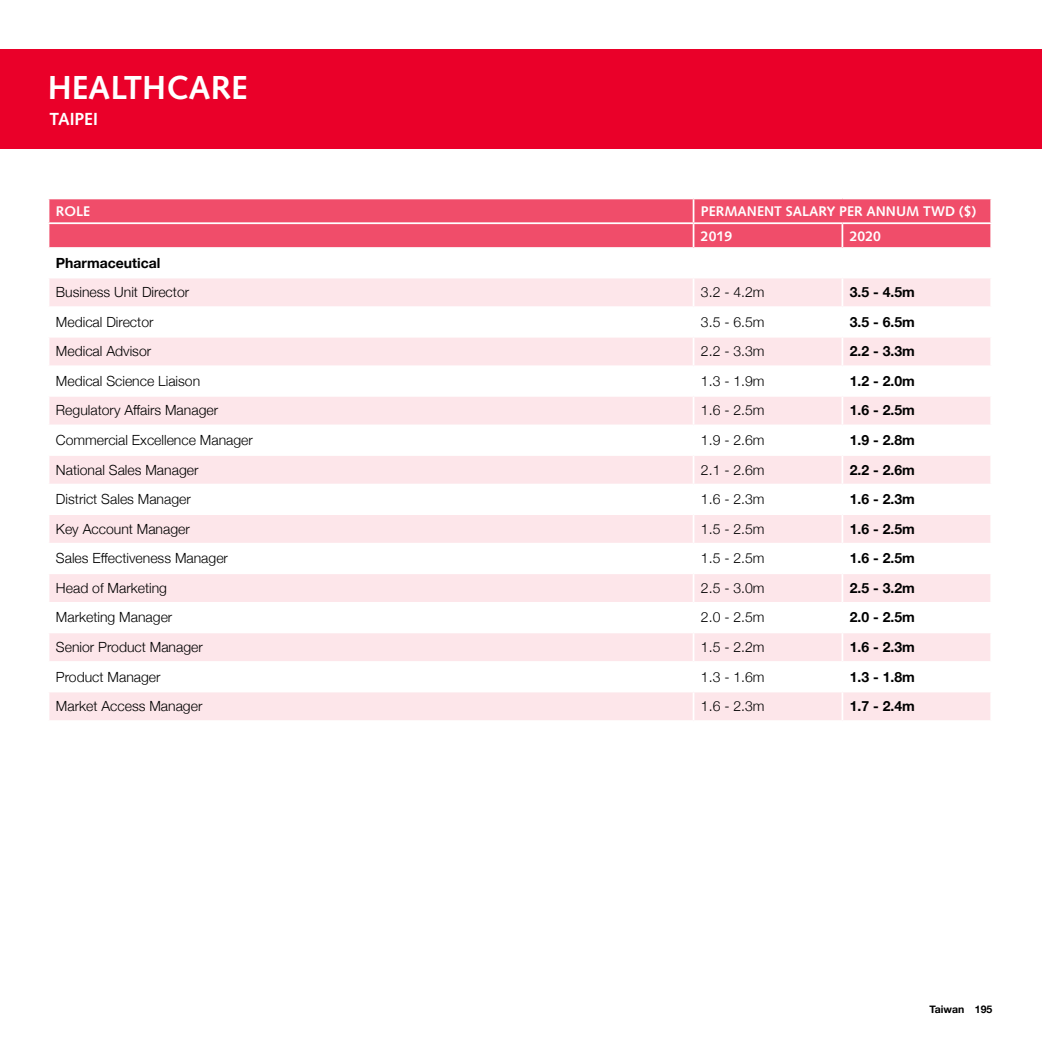
<style>
.page{position:relative;width:1042px;height:1042px;background:#fff}
.page>*{position:absolute;margin:0;border:0;box-sizing:border-box;transform-origin:0 0}
.t1{font:700 33.25px "Syntax";color:#fff}
.t2{font:700 17.5px "Syntax";color:#fff}
.t3{font:300 14px "Helvetica Neue";color:#000}
.t4{font:700 14px "Helvetica Neue";color:#000}
.t5{font:700 14px "Syntax";color:#fff}
.t6{font:700 10.5px "Helvetica Neue";color:#000}
</style>
<div class="page">
<div style="left:0;top:50px;width:1042px;height:99px;background:#ea0029"></div>
<div style="left:49px;top:199px;width:941px;height:48px;background:#f04d6a"></div>
<svg style="left:49px;top:278px;width:941px;height:442px;fill:#fde6ea"></svg>
<hr style="left:48px;top:222px;width:645px;height:2px;background:#fff">
<hr style="left:693px;top:222px;width:149px;height:2px;background:#fff">
<hr style="left:842px;top:222px;width:150px;height:2px;background:#fff">
<hr style="left:841px;top:224px;width:2px;height:23px;background:#fff">
<hr style="left:841px;top:278px;width:2px;height:28px;background:#fff">
<hr style="left:48px;top:306px;width:645px;height:2px;background:#fff">
<hr style="left:693px;top:306px;width:149px;height:2px;background:#fff">
<hr style="left:842px;top:306px;width:150px;height:2px;background:#fff">
<hr style="left:841px;top:308px;width:2px;height:28px;background:#fff">
<hr style="left:48px;top:336px;width:645px;height:2px;background:#fff">
<hr style="left:693px;top:336px;width:149px;height:2px;background:#fff">
<hr style="left:842px;top:336px;width:150px;height:2px;background:#fff">
<hr style="left:841px;top:338px;width:2px;height:27px;background:#fff">
<hr style="left:48px;top:365px;width:645px;height:2px;background:#fff">
<hr style="left:693px;top:365px;width:149px;height:2px;background:#fff">
<hr style="left:842px;top:365px;width:150px;height:2px;background:#fff">
<hr style="left:841px;top:367px;width:2px;height:28px;background:#fff">
<hr style="left:48px;top:395px;width:645px;height:2px;background:#fff">
<hr style="left:693px;top:395px;width:149px;height:2px;background:#fff">
<hr style="left:842px;top:395px;width:150px;height:2px;background:#fff">
<hr style="left:841px;top:397px;width:2px;height:27px;background:#fff">
<hr style="left:48px;top:424px;width:645px;height:2px;background:#fff">
<hr style="left:693px;top:424px;width:149px;height:2px;background:#fff">
<hr style="left:842px;top:424px;width:150px;height:2px;background:#fff">
<hr style="left:841px;top:426px;width:2px;height:28px;background:#fff">
<hr style="left:48px;top:454px;width:645px;height:2px;background:#fff">
<hr style="left:693px;top:454px;width:149px;height:2px;background:#fff">
<hr style="left:842px;top:454px;width:150px;height:2px;background:#fff">
<hr style="left:841px;top:456px;width:2px;height:28px;background:#fff">
<hr style="left:48px;top:484px;width:645px;height:1px;background:#fff">
<hr style="left:693px;top:484px;width:149px;height:1px;background:#fff">
<hr style="left:842px;top:484px;width:150px;height:1px;background:#fff">
<hr style="left:841px;top:485px;width:2px;height:28px;background:#fff">
<hr style="left:48px;top:513px;width:645px;height:2px;background:#fff">
<hr style="left:693px;top:513px;width:149px;height:2px;background:#fff">
<hr style="left:842px;top:513px;width:150px;height:2px;background:#fff">
<hr style="left:841px;top:515px;width:2px;height:28px;background:#fff">
<hr style="left:48px;top:543px;width:645px;height:1px;background:#fff">
<hr style="left:693px;top:543px;width:149px;height:1px;background:#fff">
<hr style="left:842px;top:543px;width:150px;height:1px;background:#fff">
<hr style="left:841px;top:544px;width:2px;height:28px;background:#fff">
<hr style="left:48px;top:572px;width:645px;height:2px;background:#fff">
<hr style="left:693px;top:572px;width:149px;height:2px;background:#fff">
<hr style="left:842px;top:572px;width:150px;height:2px;background:#fff">
<hr style="left:841px;top:574px;width:2px;height:28px;background:#fff">
<hr style="left:48px;top:602px;width:645px;height:2px;background:#fff">
<hr style="left:693px;top:602px;width:149px;height:2px;background:#fff">
<hr style="left:842px;top:602px;width:150px;height:2px;background:#fff">
<hr style="left:841px;top:604px;width:2px;height:27px;background:#fff">
<hr style="left:48px;top:631px;width:645px;height:2px;background:#fff">
<hr style="left:693px;top:631px;width:149px;height:2px;background:#fff">
<hr style="left:842px;top:631px;width:150px;height:2px;background:#fff">
<hr style="left:841px;top:633px;width:2px;height:28px;background:#fff">
<hr style="left:48px;top:661px;width:645px;height:2px;background:#fff">
<hr style="left:693px;top:661px;width:149px;height:2px;background:#fff">
<hr style="left:842px;top:661px;width:150px;height:2px;background:#fff">
<hr style="left:841px;top:663px;width:2px;height:28px;background:#fff">
<hr style="left:48px;top:691px;width:645px;height:1px;background:#fff">
<hr style="left:693px;top:691px;width:149px;height:1px;background:#fff">
<svg style="left:693px;top:199px;width:1px;height:521px"></svg>
<hr style="left:842px;top:691px;width:150px;height:1px;background:#fff">
<hr style="left:841px;top:692px;width:2px;height:28px;background:#fff">
<h1 class="t1" style="left:48px;top:68px;width:201px">HEALTHCARE</h1>
<p class="t2" style="left:50px;top:109px;width:50px">TAIPEI</p>
<p class="t5" style="left:56px;top:203px;width:28px">ROLE</p>
<p class="t5" style="left:701px;top:203px;width:102px">PERMANENT SALAR</p>
<p class="t5" style="left:827px;top:203px;width:21px">Y PER</p>
<p class="t5" style="left:866px;top:203px;width:111px">ANNUM TWD ($)</p>
<p class="t5" style="left:701px;top:228px;width:33px">2019</p>
<p class="t5" style="left:850px;top:228px;width:33px">2020</p>
<p class="t4" style="left:56px;top:252px;width:106px">Pharmaceutical</p>
<p class="t3" style="left:56px;top:281px;width:135px">Business Unit Director</p>
<p class="t3" style="left:701px;top:281px;width:65px">3.2 - 4.2m</p>
<p class="t4" style="left:850px;top:281px;width:67px">3.5 - 4.5m</p>
<p class="t3" style="left:56px;top:310px;width:99px">Medical Director</p>
<p class="t3" style="left:701px;top:310px;width:65px">3.5 - 6.5m</p>
<p class="t4" style="left:850px;top:311px;width:67px">3.5 - 6.5m</p>
<p class="t3" style="left:56px;top:340px;width:97px">Medical Advisor</p>
<p class="t3" style="left:701px;top:340px;width:65px">2.2 - 3.3m</p>
<p class="t4" style="left:850px;top:340px;width:67px">2.2 - 3.3m</p>
<p class="t3" style="left:56px;top:370px;width:146px">Medical Science Liaison</p>
<p class="t3" style="left:701px;top:370px;width:65px">1.3 - 1.9m</p>
<p class="t4" style="left:850px;top:370px;width:67px">1.2 - 2.0m</p>
<p class="t3" style="left:56px;top:399px;width:164px">Regulatory Affairs Manager</p>
<p class="t3" style="left:701px;top:399px;width:65px">1.6 - 2.5m</p>
<p class="t4" style="left:850px;top:399px;width:67px">1.6 - 2.5m</p>
<p class="t3" style="left:56px;top:429px;width:198px">Commercial Excellence Manager</p>
<p class="t3" style="left:701px;top:429px;width:65px">1.9 - 2.6m</p>
<p class="t4" style="left:850px;top:429px;width:67px">1.9 - 2.8m</p>
<p class="t3" style="left:56px;top:458px;width:144px">National Sales Manager</p>
<p class="t3" style="left:701px;top:458px;width:65px">2.1 - 2.6m</p>
<p class="t4" style="left:850px;top:458px;width:67px">2.2 - 2.6m</p>
<p class="t3" style="left:56px;top:488px;width:136px">District Sales Manager</p>
<p class="t3" style="left:701px;top:488px;width:65px">1.6 - 2.3m</p>
<p class="t4" style="left:850px;top:488px;width:67px">1.6 - 2.3m</p>
<p class="t3" style="left:56px;top:517px;width:135px">Key Account Manager</p>
<p class="t3" style="left:701px;top:517px;width:65px">1.5 - 2.5m</p>
<p class="t4" style="left:850px;top:518px;width:67px">1.6 - 2.5m</p>
<p class="t3" style="left:56px;top:547px;width:174px">Sales Effectiveness Manager</p>
<p class="t3" style="left:701px;top:547px;width:65px">1.5 - 2.5m</p>
<p class="t4" style="left:850px;top:547px;width:67px">1.6 - 2.5m</p>
<p class="t3" style="left:56px;top:576px;width:113px">Head of Marketing</p>
<p class="t3" style="left:701px;top:576px;width:65px">2.5 - 3.0m</p>
<p class="t4" style="left:850px;top:577px;width:67px">2.5 - 3.2m</p>
<p class="t3" style="left:56px;top:606px;width:118px">Marketing Manager</p>
<p class="t3" style="left:701px;top:606px;width:65px">2.0 - 2.5m</p>
<p class="t4" style="left:850px;top:606px;width:67px">2.0 - 2.5m</p>
<p class="t3" style="left:56px;top:636px;width:148px">Senior Product Manager</p>
<p class="t3" style="left:701px;top:636px;width:65px">1.5 - 2.2m</p>
<p class="t4" style="left:850px;top:636px;width:67px">1.6 - 2.3m</p>
<p class="t3" style="left:56px;top:665px;width:106px">Product Manager</p>
<p class="t3" style="left:701px;top:665px;width:65px">1.3 - 1.6m</p>
<p class="t4" style="left:850px;top:665px;width:67px">1.3 - 1.8m</p>
<p class="t3" style="left:56px;top:695px;width:148px">Market Access Manager</p>
<p class="t3" style="left:701px;top:695px;width:65px">1.6 - 2.3m</p>
<p class="t4" style="left:850px;top:695px;width:67px">1.7 - 2.4m</p>
<p class="t6" style="left:929px;top:1000px;width:64px">Taiwan 195</p>
</div>
